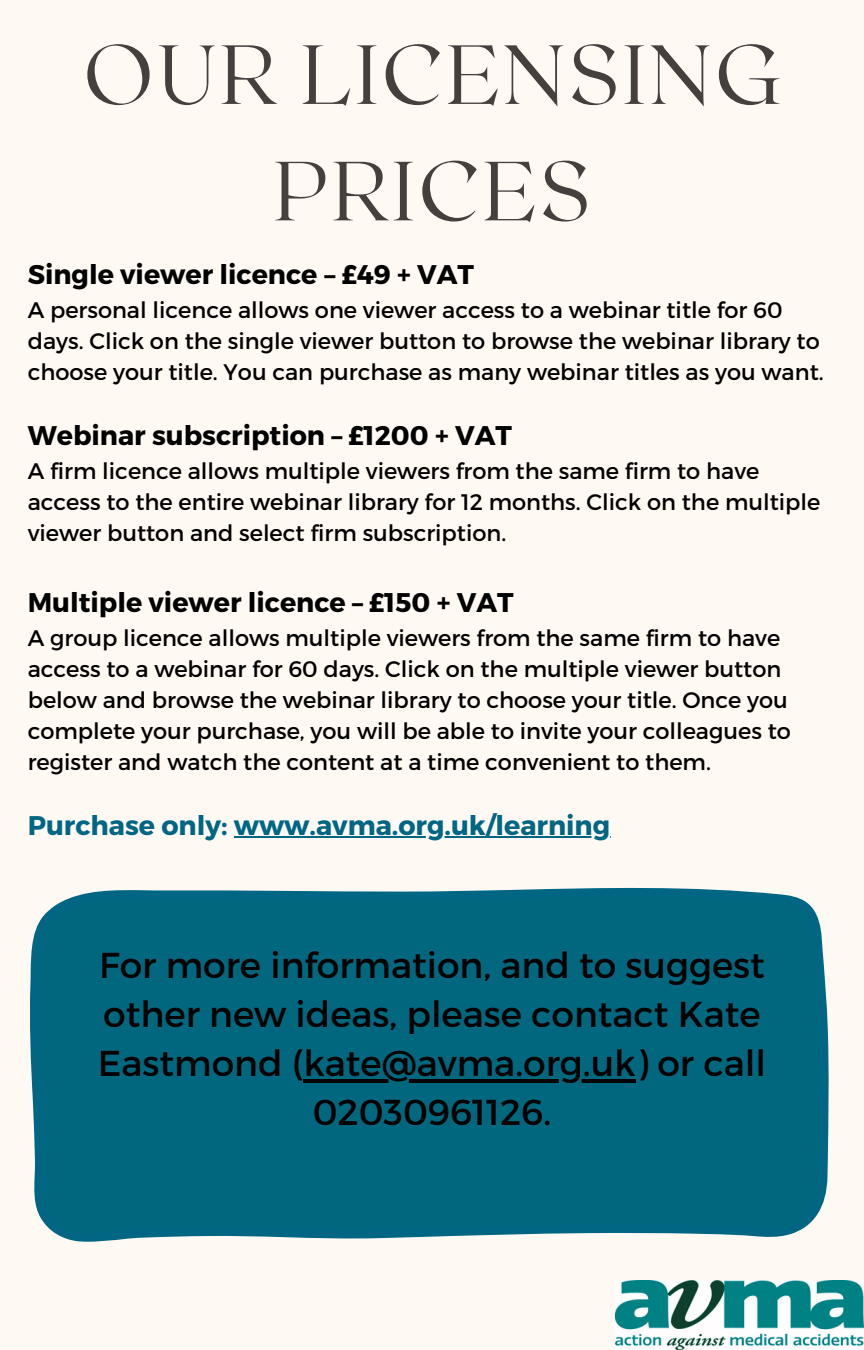
<style>
.page{position:relative;width:864px;height:1350px;background:#fff9f4}
.page>*{position:absolute;margin:0;border:0;box-sizing:border-box;transform-origin:0 0}
.t1{font:100 83.7px/116.5px "Roxborough CF";letter-spacing:.05em;color:#45403e;text-align:center}
.t2{font:36px/49.1px "Montserrat";color:#000}
.t3{font:700 27px "Montserrat";color:#000}
.t4{font:700 27px "Montserrat";color:#016684}
.t5{font:22.5px/30.8px "Montserrat";color:#000}
</style>
<div class="page">
<div style="left:30px;top:887px;width:799px;height:355px;background:#00677f"></div>
<hr style="left:234px;top:836px;width:376px;height:2px;background:#016684">
<img style="left:616px;top:1280px;width:248px;height:69px">
<hr style="left:303px;top:1080px;width:333px;height:3px;background:#000">
<p class="t1" style="left:84px;top:12px;width:698px">OUR LICENSING<br>PRICES</p>
<h1 class="t3" style="left:28px;top:257px;width:448px">Single viewer licence – £49 + VAT</h1>
<p class="t5" style="left:28px;top:294px;width:797px">A personal licence allows one viewer access to a webinar title for 60 days. Click on the single viewer button to browse the webinar library to choose your title. You can purchase as many webinar titles as you want.</p>
<p class="t3" style="left:28px;top:418px;width:486px">Webinar subscription – £1200 + VAT</p>
<p class="t5" style="left:28px;top:455px;width:794px">A firm licence allows multiple viewers from the same firm to have access to the entire webinar library for 12 months. Click on the multiple viewer button and select firm subscription.</p>
<p class="t3" style="left:28px;top:585px;width:487px">Multiple viewer licence – £150 + VAT</p>
<p class="t5" style="left:28px;top:622px;width:765px">A group licence allows multiple viewers from the same firm to have access to a webinar for 60 days. Click on the multiple viewer button below and browse the webinar library to choose your title. Once you complete your purchase, you will be able to invite your colleagues to register and watch the content at a time convenient to them.</p>
<p class="t4" style="left:28px;top:808px;width:584px">Purchase only: www.avma.org.uk/learning</p>
<p class="t2" style="left:98px;top:939px;width:670px">For more information, and to suggest other new ideas, please contact Kate<br>Eastmond (kate@avma.org.uk) or call</p>
<h2 class="t2" style="left:313px;top:1086px;width:240px">02030961126.</h2>
</div>
